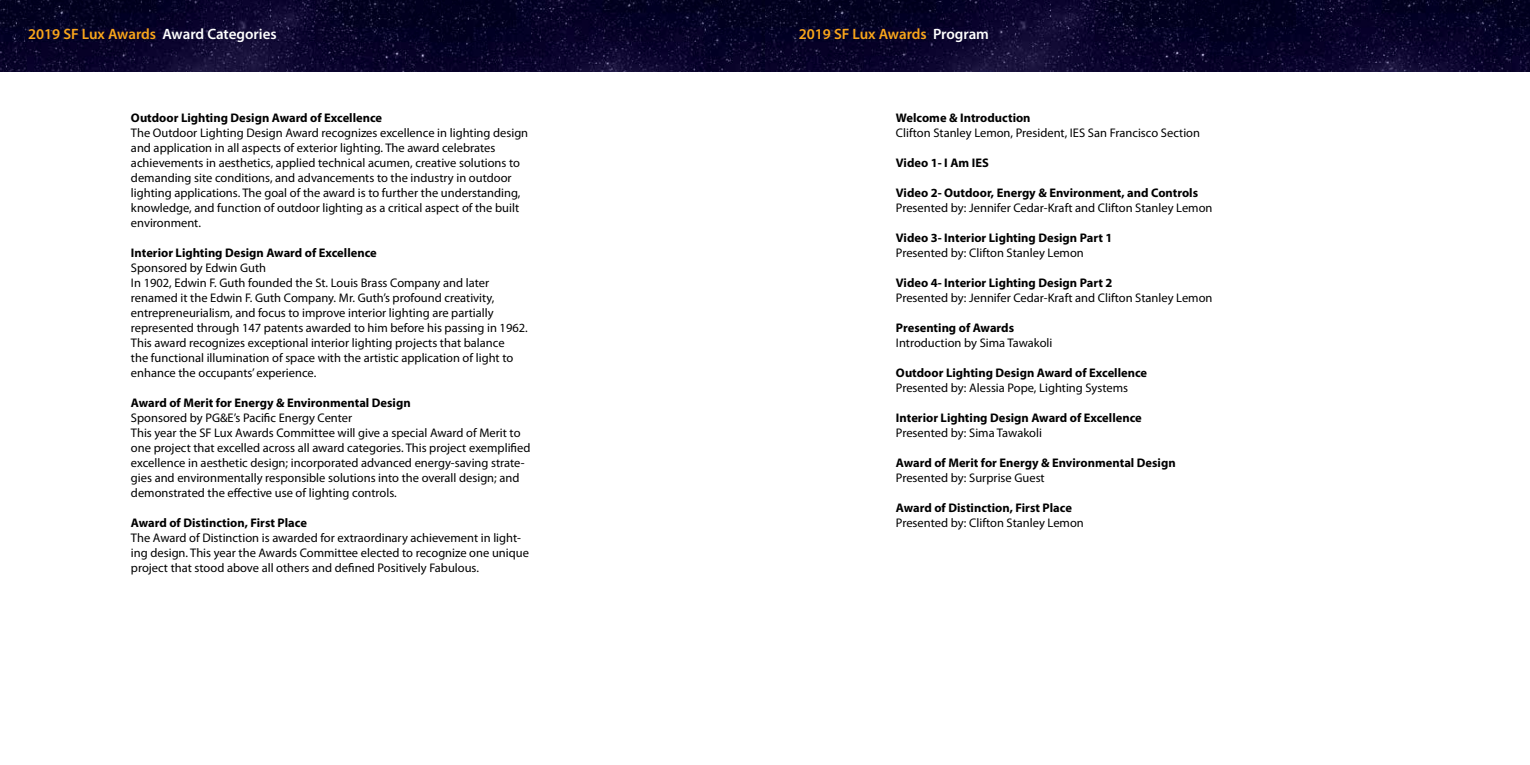
<style>
.page{position:relative;width:1530px;height:765px;background:#fff}
.page>*{position:absolute;margin:0;border:0;box-sizing:border-box;transform-origin:0 0}
.t1{font:600 15px "Myriad Pro";color:#faa61a}
.t2{font:12.5px/15px "Myriad Pro";color:#000}
.t3{font:700 12.5px "Myriad Pro";color:#000}
.s1{color:#fff}
</style>
<div class="page">
<img style="left:765px;top:0;width:765px;height:72px">
<img style="left:0;top:0;width:765px;height:72px">
<p class="t1" style="left:28px;top:25px;width:250px">2019 SF Lux Awards <span class="s1">Award Categories</span></p>
<p class="t1" style="left:799px;top:25px;width:192px">2019 SF Lux Awards <span class="s1">Program</span></p>
<p class="t3" style="left:131px;top:110px;width:253px">Outdoor Lighting Design Award of Excellence</p>
<p class="t2" style="left:131px;top:125px;width:399px">The Outdoor Lighting Design Award recognizes excellence in lighting design and application in all aspects of exterior lighting. The award celebrates achievements in aesthetics, applied technical acumen, creative solutions to demanding site conditions, and advancements to the industry in outdoor lighting applications. The goal of the award is to further the understanding, knowledge, and function of outdoor lighting as a critical aspect of the built environment.</p>
<p class="t3" style="left:131px;top:245px;width:247px">Interior Lighting Design Award of Excellence</p>
<p class="t2" style="left:131px;top:260px;width:398px">Sponsored by Edwin Guth<br>In 1902, Edwin F. Guth founded the St. Louis Brass Company and later renamed it the Edwin F. Guth Company. Mr. Guth’s profound creativity, entrepreneurialism, and focus to improve interior lighting are partially represented through 147 patents awarded to him before his passing in 1962.<br>This award recognizes exceptional interior lighting projects that balance<br>the functional illumination of space with the artistic application of light to enhance the occupants’ experience.</p>
<p class="t3" style="left:131px;top:395px;width:281px">Award of Merit for Energy &amp; Environmental Design</p>
<p class="t2" style="left:131px;top:410px;width:401px">Sponsored by PG&amp;E’s Pacific Energy Center<br>This year the SF Lux Awards Committee will give a special Award of Merit to one project that excelled across all award categories. This project exemplified excellence in aesthetic design; incorporated advanced energy-saving strate&shy;gies and environmentally responsible solutions into the overall design; and demonstrated the effective use of lighting controls.</p>
<p class="t3" style="left:131px;top:515px;width:177px">Award of Distinction, First Place</p>
<p class="t2" style="left:131px;top:530px;width:399px">The Award of Distinction is awarded for extraordinary achievement in light&shy;ing design. This year the Awards Committee elected to recognize one unique project that stood above all others and defined Positively Fabulous.</p>
<p class="t3" style="left:896px;top:110px;width:136px">Welcome &amp; Introduction</p>
<p class="t2" style="left:896px;top:125px;width:306px">Clifton Stanley Lemon, President, IES San Francisco Section</p>
<p class="t3" style="left:896px;top:155px;width:94px">Video 1- I Am IES</p>
<p class="t3" style="left:896px;top:185px;width:304px">Video 2- Outdoor, Energy &amp; Environment, and Controls</p>
<p class="t2" style="left:896px;top:200px;width:318px">Presented by: Jennifer Cedar-Kraft and Clifton Stanley Lemon</p>
<p class="t3" style="left:896px;top:230px;width:218px">Video 3- Interior Lighting Design Part 1</p>
<p class="t2" style="left:896px;top:245px;width:189px">Presented by: Clifton Stanley Lemon</p>
<p class="t3" style="left:896px;top:275px;width:218px">Video 4- Interior Lighting Design Part 2</p>
<p class="t2" style="left:896px;top:290px;width:318px">Presented by: Jennifer Cedar-Kraft and Clifton Stanley Lemon</p>
<p class="t3" style="left:896px;top:320px;width:120px">Presenting of Awards</p>
<p class="t2" style="left:896px;top:335px;width:158px">Introduction by Sima Tawakoli</p>
<p class="t3" style="left:896px;top:365px;width:253px">Outdoor Lighting Design Award of Excellence</p>
<p class="t2" style="left:896px;top:380px;width:234px">Presented by: Alessia Pope, Lighting Systems</p>
<p class="t3" style="left:896px;top:410px;width:247px">Interior Lighting Design Award of Excellence</p>
<p class="t2" style="left:896px;top:425px;width:148px">Presented by: Sima Tawakoli</p>
<p class="t3" style="left:896px;top:455px;width:281px">Award of Merit for Energy &amp; Environmental Design</p>
<p class="t2" style="left:896px;top:470px;width:150px">Presented by: Surprise Guest</p>
<p class="t3" style="left:896px;top:500px;width:177px">Award of Distinction, First Place</p>
<p class="t2" style="left:896px;top:515px;width:189px">Presented by: Clifton Stanley Lemon</p>
</div>
